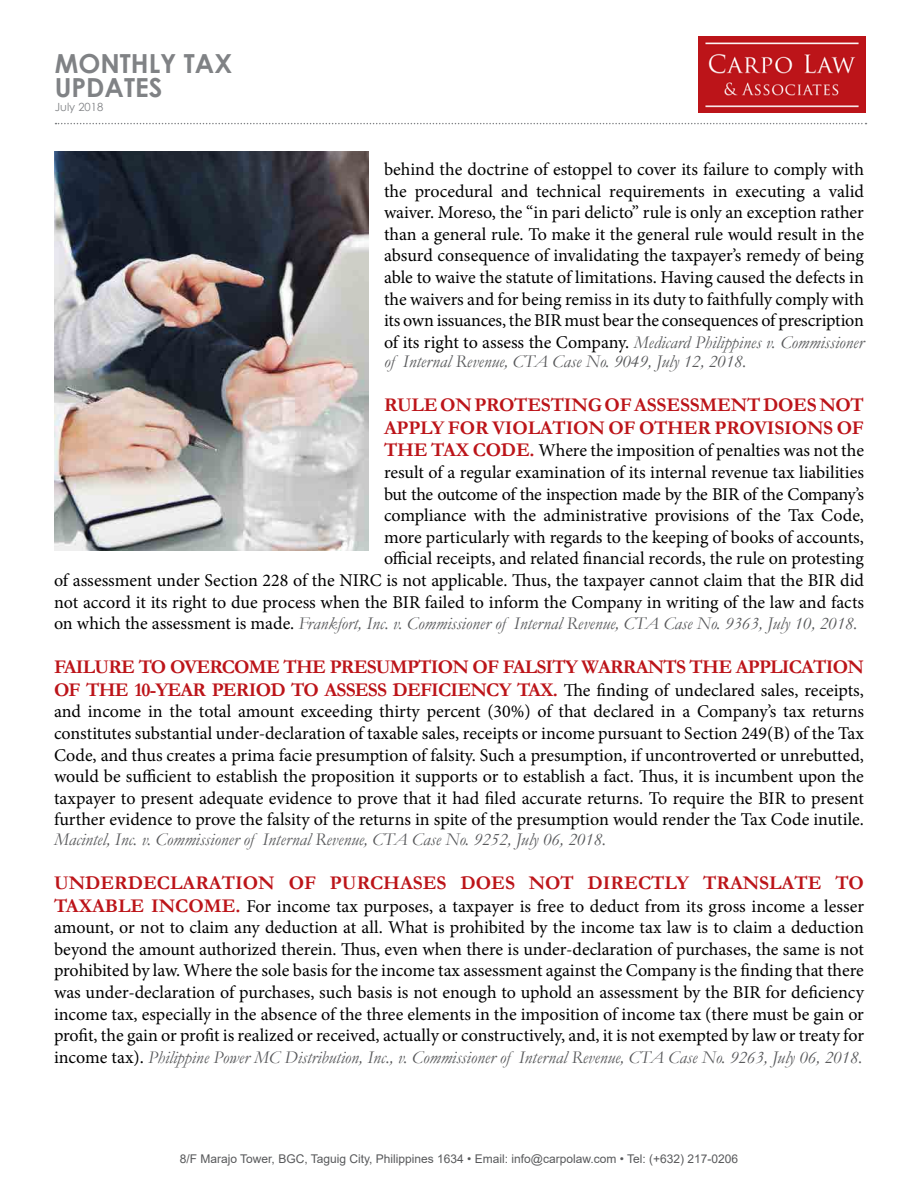
<style>
.page{position:relative;width:918px;height:1188px;background:#fff}
.page>*{position:absolute;margin:0;border:0;box-sizing:border-box;transform-origin:0 0}
.t1{font:700 26.25px/23.2px "Century Gothic";color:#808285}
.t2{font:700 19.5px/22.5px "Garamond";letter-spacing:-.04em;color:#bc1419}
.t3{font:700 19.5px/22.5px "Garamond";letter-spacing:-.02em;color:#bc1419}
.t4{font:700 19.5px "Garamond";color:#bc1419}
.t5{font:18px/21.6px "Minion Pro";letter-spacing:-.005em;color:#000;text-align:justify}
.t6{font:italic 18px/19.5px "Garamond";color:#58595b}
.t7{font:12px "Arial";color:#58595b}
.t8{font:11.25px "Century Gothic";color:#808285}
.s1{font-family:"Minion Pro";font-style:normal;color:#000}
.s2{font-family:"Garamond";font-weight:700;font-size:19.5px;color:#bc1419}
.s3{font-family:"Minion Pro";font-weight:400;font-size:18px;color:#000}
</style>
<div class="page">
<img style="left:55px;top:151px;width:313px;height:399px">
<svg style="left:56px;top:123px;width:811px;height:1px"></svg>
<img style="left:698px;top:37px;width:168px;height:75px">
<h1 class="t1" style="left:55px;top:51px;width:179px">MONTHLY TAX<br>UPDATES</h1>
<p class="t8" style="left:55px;top:99px;width:50px">July 2018</p>
<p class="t5" style="left:384px;top:159px;width:482px">behind the doctrine of estoppel to cover its failure to comply with the procedural and technical requirements in executing a valid waiver. Moreso, the “in pari delicto” rule is only an exception rather than a general rule. To make it the general rule would result in the absurd consequence of invalidating the taxpayer’s remedy of being able to waive the statute of limitations. Having caused the defects in the waivers and for being remiss in its duty to faithfully comply with its own issuances, the BIR must bear the consequences of prescription</p>
<p class="t6" style="left:384px;top:332px;width:481px"><span class="s1">of its right to assess the Company.</span> Medicard Philippines v. Commissioner of Internal Revenue, CTA Case No. 9049, July 12, 2018.</p>
<p class="t3" style="left:384px;top:394px;width:481px">RULE ON PROTESTING OF ASSESSMENT DOES NOT<br>APPLY FOR VIOLATION OF OTHER PROVISIONS OF</p>
<p class="t5" style="left:54px;top:440px;width:812px;text-align:right"><span class="s2">THE TAX CODE.</span> Where the imposition of penalties was not the<br>result of a regular examination of its internal revenue tax liabilities<br>but the outcome of the inspection made by the BIR of the Company’s<br>compliance with the administrative provisions of the Tax Code,<br>more particularly with regards to the keeping of books of accounts,<br>official receipts, and related financial records, the rule on protesting<br>of assessment under Section 228 of the NIRC is not applicable. Thus, the taxpayer cannot claim that the BIR did not accord it its right to due process when the BIR failed to inform the Company in writing of the law and facts</p>
<p class="t6" style="left:54px;top:613px;width:805px"><span class="s1">on which the assessment is made.</span> Frankfort, Inc. v. Commissioner of Internal Revenue, CTA Case No. 9363, July 10, 2018.</p>
<p class="t2" style="left:54px;top:656px;width:812px">FAILURE TO OVERCOME THE PRESUMPTION OF FALSITY WARRANTS THE APPLICATION<br>OF THE 10-YEAR PERIOD TO ASSESS DEFICIENCY TAX. <span class="s3">The finding of undeclared sales, receipts,</span></p>
<p class="t5" style="left:54px;top:701px;width:812px">and income in the total amount exceeding thirty percent (30%) of that declared in a Company’s tax returns constitutes substantial under-declaration of taxable sales, receipts or income pursuant to Section 249(B) of the Tax Code, and thus creates a prima facie presumption of falsity. Such a presumption, if uncontroverted or unrebutted, would be sufficient to establish the proposition it supports or to establish a fact. Thus, it is incumbent upon the taxpayer to present adequate evidence to prove that it had filed accurate returns. To require the BIR to present further evidence to prove the falsity of the returns in spite of the presumption would render the Tax Code inutile.</p>
<p class="t6" style="left:54px;top:829px;width:554px">Macintel, Inc. v. Commissioner of Internal Revenue, CTA Case No. 9252, July 06, 2018.</p>
<p class="t4" style="left:54px;top:870px;width:812px">UNDERDECLARATION OF PURCHASES DOES NOT DIRECTLY TRANSLATE TO</p>
<p class="t5" style="left:54px;top:895px;width:812px"><span class="s2">TAXABLE INCOME.</span> For income tax purposes, a taxpayer is free to deduct from its gross income a lesser amount, or not to claim any deduction at all. What is prohibited by the income tax law is to claim a deduction beyond the amount authorized therein. Thus, even when there is under-declaration of purchases, the same is not prohibited by law. Where the sole basis for the income tax assessment against the Company is the finding that there was under-declaration of purchases, such basis is not enough to uphold an assessment by the BIR for deficiency income tax, especially in the absence of the three elements in the imposition of income tax (there must be gain or profit, the gain or profit is realized or received, actually or constructively, and, it is not exempted by law or treaty for</p>
<p class="t6" style="left:54px;top:1047px;width:810px"><span class="s1">income tax).</span> Philippine Power MC Distribution, Inc., v. Commissioner of Internal Revenue, CTA Case No. 9263, July 06, 2018.</p>
<p class="t7" style="left:180px;top:1151px;width:560px">8/F Marajo Tower, BGC, Taguig City, Philippines 1634 • Email: info@carpolaw.com • Tel: (+632) 217-0206</p>
</div>
